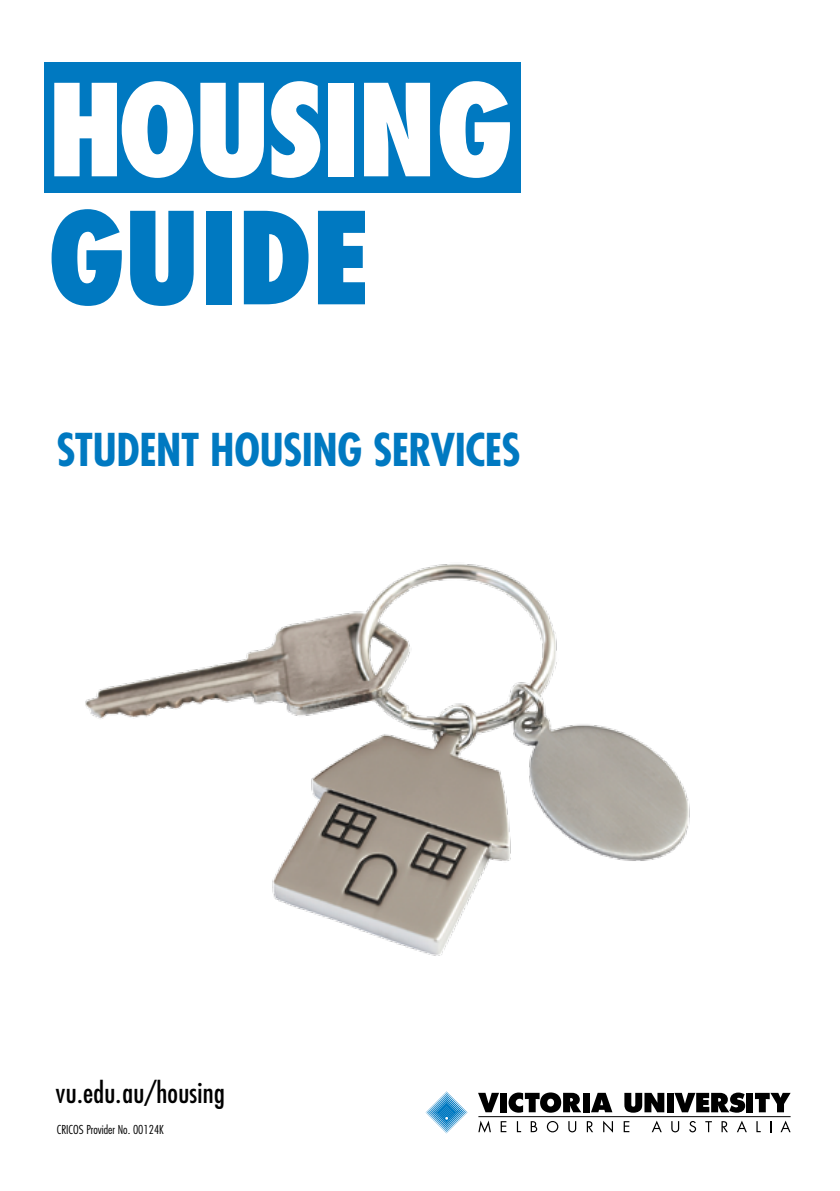
<style>
.page{position:relative;width:840px;height:1191px;background:#fff}
.page>*{position:absolute;margin:0;border:0;box-sizing:border-box;transform-origin:0 0}
.t1{font:800 condensed 124px "Futura";letter-spacing:-.035em;color:#fff}
.t2{font:800 condensed 124px "Futura";letter-spacing:-.02em;color:#0079c1}
.t3{font:700 condensed 44px "Futura";letter-spacing:-.01em;color:#0079c1}
.t4{font:condensed 28px "Futura";letter-spacing:.01em;color:#000}
.t5{font:300 condensed 12px "Futura";color:#000;scale:1.05 1}
</style>
<div class="page">
<div style="left:44px;top:62px;width:476px;height:131px;background:#0079c1"></div>
<svg style="left:478px;top:1120px;width:12px;height:12px"></svg>
<svg style="left:500px;top:1121px;width:6px;height:11px"></svg>
<svg style="left:516px;top:1121px;width:5px;height:11px"></svg>
<svg style="left:530px;top:1121px;width:7px;height:11px"></svg>
<svg style="left:546px;top:1121px;width:12px;height:11px"></svg>
<svg style="left:568px;top:1121px;width:8px;height:11px"></svg>
<svg style="left:586px;top:1121px;width:7px;height:11px"></svg>
<svg style="left:603px;top:1120px;width:9px;height:12px"></svg>
<svg style="left:623px;top:1121px;width:6px;height:11px"></svg>
<svg style="left:651px;top:1120px;width:10px;height:12px"></svg>
<svg style="left:671px;top:1121px;width:7px;height:11px"></svg>
<svg style="left:689px;top:1121px;width:6px;height:11px"></svg>
<svg style="left:705px;top:1121px;width:6px;height:11px"></svg>
<svg style="left:721px;top:1121px;width:6px;height:11px"></svg>
<svg style="left:737px;top:1120px;width:9px;height:12px"></svg>
<svg style="left:756px;top:1121px;width:4px;height:11px"></svg>
<svg style="left:780px;top:1120px;width:10px;height:12px"></svg>
<svg style="left:478px;top:1092px;width:21px;height:20px"></svg>
<div style="left:500px;top:1092px;width:7px;height:20px;background:#000"></div>
<svg style="left:508px;top:1092px;width:73px;height:20px"></svg>
<div style="left:582px;top:1092px;width:7px;height:20px;background:#000"></div>
<svg style="left:591px;top:1092px;width:21px;height:20px"></svg>
<svg style="left:624px;top:1092px;width:40px;height:20px"></svg>
<div style="left:666px;top:1092px;width:7px;height:20px;background:#000"></div>
<svg style="left:674px;top:1092px;width:70px;height:20px"></svg>
<div style="left:746px;top:1092px;width:6px;height:20px;background:#000"></div>
<svg style="left:755px;top:1092px;width:35px;height:20px"></svg>
<svg style="left:425px;top:1091px;width:43px;height:42px"></svg>
<hr style="left:478px;top:1116px;width:312px;height:1px;background:#000">
<img style="left:85px;top:564px;width:605px;height:392px">
<h1 class="t1" style="left:47px;top:51px;width:468px">HOUSING</h1>
<h1 class="t2" style="left:47px;top:178px;width:327px">GUIDE</h1>
<h2 class="t3" style="left:57px;top:421px;width:465px">STUDENT HOUSING SERVICES</h2>
<h3 class="t4" style="left:55px;top:1075px;width:171px">vu.edu.au/housing</h3>
<p class="t5" style="left:57px;top:1122px;width:103px">CRICOS Provider No. 00124K</p>
</div>
